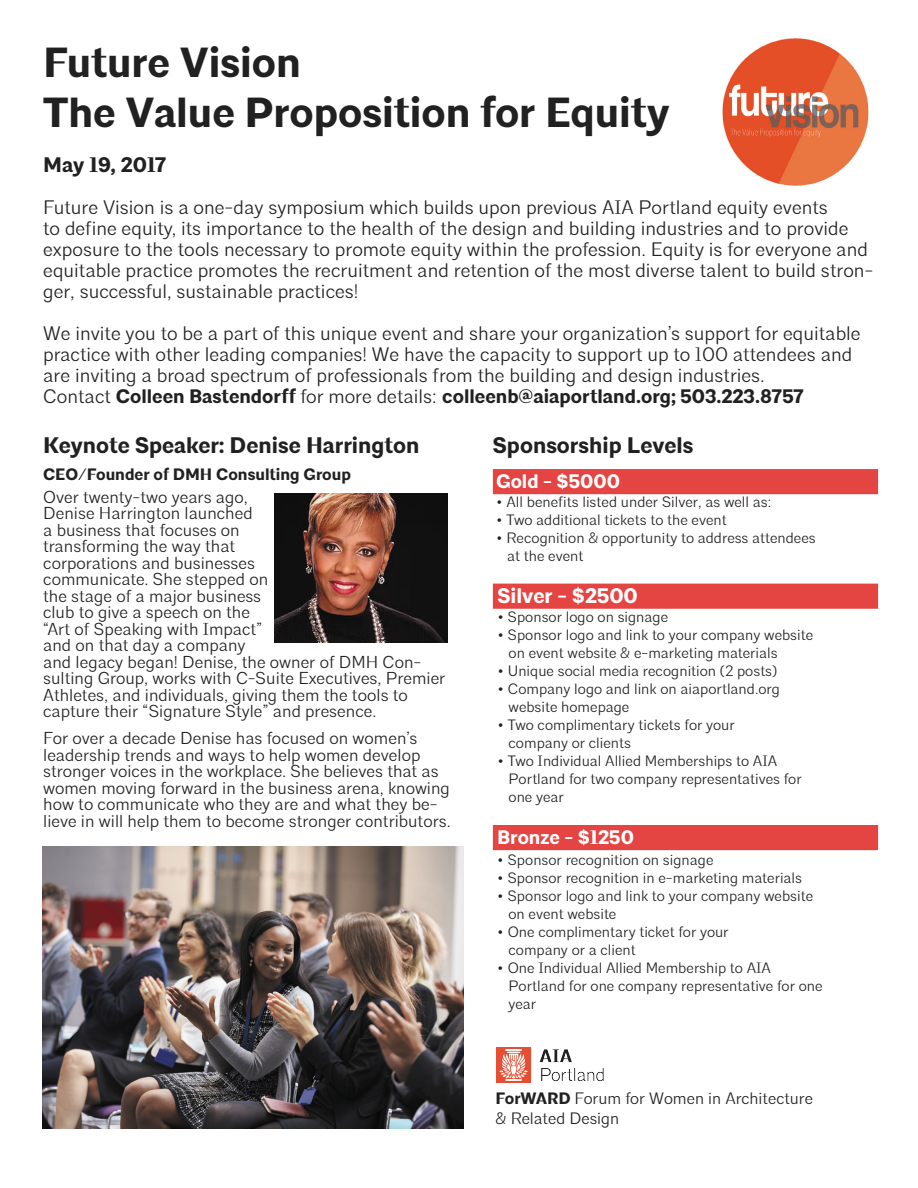
<style>
.page{position:relative;width:918px;height:1188px;background:#fff}
.page>*{position:absolute;margin:0;border:0;box-sizing:border-box;transform-origin:0 0}
.t1{font:700 42px/50.4px "Architype";color:#222121}
.t2{font:700 22.5px "Architype";color:#222121}
.t3{font:700 21px "Architype";color:#fff}
.t4{font:700 21px "Architype";color:#222121}
.t5{font:300 19.5px/21px "Architype";color:#222121}
.t6{font:700 19.5px "Architype";color:#222121}
.t7{font:700 19.5px "Architype";color:#fff}
.t8{font:300 17.25px/16.5px "Architype";color:#222121}
.t9{font:300 16.5px/19.8px "Architype";color:#222121}
.t10{font:700 16.5px "Architype";color:#222121}
.t11{font:300 15px/18px "Architype";color:#222121}
.s1{font-weight:300}
.s2{font-weight:700}
</style>
<div class="page">
<div style="left:493px;top:469px;width:385px;height:25px;background:#e54542"></div>
<div style="left:493px;top:584px;width:385px;height:25px;background:#e54542;border:2px solid #e54542"></div>
<div style="left:493px;top:825px;width:385px;height:25px;background:#e54542"></div>
<img style="left:42px;top:846px;width:421px;height:283px">
<img style="left:274px;top:493px;width:173px;height:150px">
<img style="left:496px;top:1047px;width:108px;height:36px">
<img style="left:722px;top:38px;width:147px;height:148px">
<p class="t1" style="left:43px;top:38px;width:628px">Future Vision<br>The Value Proposition for Equity</p>
<p class="t4" style="left:43px;top:152px;width:124px">May 19, 2017</p>
<p class="t5" style="left:43px;top:197px;width:832px">Future Vision is a one-day symposium which builds upon previous AIA Portland equity events<br>to define equity, its importance to the health of the design and building industries and to provide exposure to the tools necessary to promote equity within the profession. Equity is for everyone and equitable practice promotes the recruitment and retention of the most diverse talent to build stron&shy;ger, successful, sustainable practices!</p>
<p class="t5" style="left:43px;top:323px;width:819px">We invite you to be a part of this unique event and share your organization’s support for equitable practice with other leading companies! We have the capacity to support up to 100 attendees and are inviting a broad spectrum of professionals from the building and design industries.</p>
<p class="t6" style="left:43px;top:384px;width:762px"><span class="s1">Contact</span> Colleen Bastendorff <span class="s1">for more details:</span> colleenb@aiaportland.org; 503.223.8757</p>
<p class="t2" style="left:43px;top:432px;width:378px">Keynote Speaker: Denise Harrington</p>
<p class="t2" style="left:493px;top:432px;width:202px">Sponsorship Levels</p>
<p class="t10" style="left:43px;top:464px;width:309px">CEO/Founder of DMH Consulting Group</p>
<p class="t8" style="left:43px;top:489px;width:404px">Over twenty-two years ago,<br>Denise Harrington launched<br>a business that focuses on<br>transforming the way that<br>corporations and businesses<br>communicate. She stepped on<br>the stage of a major business<br>club to give a speech on the<br>“Art of Speaking with Impact”<br>and on that day a company<br>and legacy began! Denise, the owner of DMH Con&shy;sulting Group, works with C-Suite Executives, Premier<br>Athletes, and individuals, giving them the tools to</p>
<p class="t8" style="left:43px;top:703px;width:335px">capture their “Signature Style” and presence.</p>
<p class="t8" style="left:43px;top:730px;width:409px">For over a decade Denise has focused on women’s leadership trends and ways to help women develop stronger voices in the workplace. She believes that as women moving forward in the business arena, knowing how to communicate who they are and what they be&shy;lieve in will help them to become stronger contributors.</p>
<p class="t7" style="left:496px;top:469px;width:126px">Gold - $5000</p>
<p class="t11" style="left:496px;top:493px;width:277px">• All benefits listed under Silver, as well as:</p>
<p class="t11" style="left:496px;top:511px;width:232px">• Two additional tickets to the event</p>
<p class="t11" style="left:507px;top:529px;width:310px;text-indent:-11px">• Recognition &amp; opportunity to address attendees at the event</p>
<p class="t3" style="left:497px;top:583px;width:142px">Silver - $2500</p>
<p class="t11" style="left:497px;top:608px;width:172px">• Sponsor logo on signage</p>
<p class="t11" style="left:497px;top:626px;width:317px">• Sponsor logo and link to your company website</p>
<p class="t11" style="left:509px;top:644px;width:271px">on event website &amp; e-marketing materials</p>
<p class="t11" style="left:497px;top:662px;width:282px">• Unique social media recognition (2 posts)</p>
<p class="t11" style="left:497px;top:680px;width:284px">• Company logo and link on aiaportland.org</p>
<p class="t11" style="left:509px;top:698px;width:122px">website homepage</p>
<p class="t11" style="left:497px;top:716px;width:239px">• Two complimentary tickets for your</p>
<p class="t11" style="left:509px;top:734px;width:124px">company or clients</p>
<p class="t11" style="left:497px;top:752px;width:281px">• Two Individual Allied Memberships to AIA</p>
<p class="t11" style="left:509px;top:770px;width:295px">Portland for two company representatives for one year</p>
<p class="t7" style="left:497px;top:826px;width:138px">Bronze - $1250</p>
<p class="t11" style="left:497px;top:851px;width:218px">• Sponsor recognition on signage</p>
<p class="t11" style="left:497px;top:869px;width:306px">• Sponsor recognition in e-marketing materials</p>
<p class="t11" style="left:497px;top:887px;width:317px">• Sponsor logo and link to your company website</p>
<p class="t11" style="left:509px;top:905px;width:109px">on event website</p>
<p class="t11" style="left:497px;top:923px;width:233px">• One complimentary ticket for your</p>
<p class="t11" style="left:509px;top:941px;width:129px">company or a client</p>
<p class="t11" style="left:497px;top:959px;width:275px">• One Individual Allied Membership to AIA</p>
<p class="t11" style="left:509px;top:977px;width:316px">Portland for one company representative for one</p>
<p class="t11" style="left:509px;top:995px;width:29px">year</p>
<p class="t9" style="left:496px;top:1089px;width:319px"><span class="s2">ForWARD</span> Forum for Women in Architecture &amp; Related Design</p>
</div>
